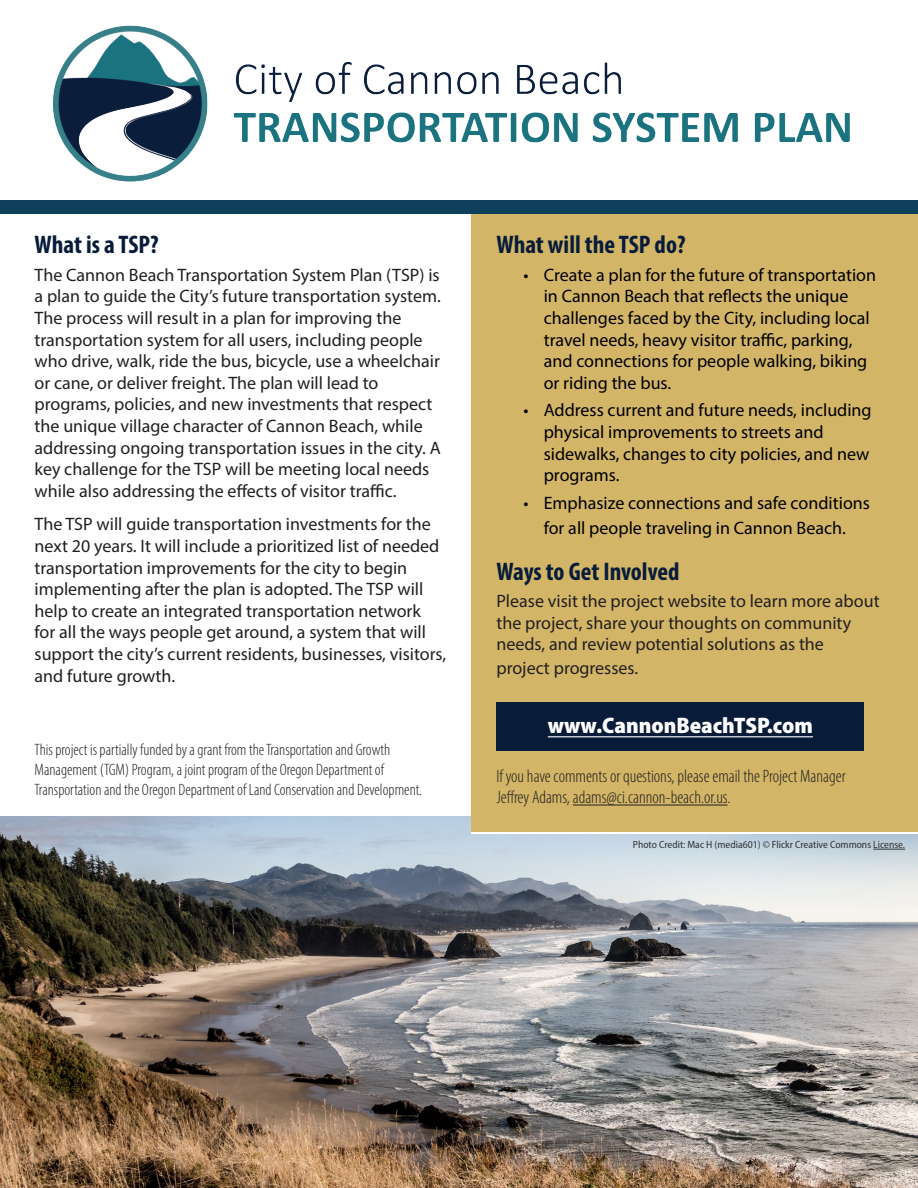
<style>
.page{position:relative;width:918px;height:1188px;background:#fff}
.page>*{position:absolute;margin:0;border:0;box-sizing:border-box;transform-origin:0 0}
.t1{font:700 condensed 25.5px "Myriad Pro";color:#081c3a}
.t2{font:900 semi-condensed 22.5px "Myriad Pro";color:#fff}
.t3{font:18px/21.6px "Myriad Pro";color:#231f20}
.t4{font:18px/21.6px "Myriad Pro";color:#000}
.t5{font:300 condensed 18px/21.6px "Myriad Pro";color:#231f20}
.t6{font:300 condensed 16.5px/19.8px "Myriad Pro";color:#231f20}
.t7{font:semi-condensed 10.5px "Myriad Pro";color:#333}
</style>
<div class="page">
<img style="left:0;top:817px;width:918px;height:371px">
<div style="left:471px;top:212px;width:447px;height:620px;background:#d2b567"></div>
<div style="left:496px;top:702px;width:368px;height:48px;background:#081c3a"></div>
<img style="left:53px;top:26px;width:797px;height:156px">
<hr style="left:873px;top:849px;width:32px;height:1px;background:#333">
<div style="left:0;top:200px;width:918px;height:14px;background:#0e405b"></div>
<hr style="left:573px;top:805px;width:155px;height:1px;background:#231f20">
<hr style="left:548px;top:736px;width:265px;height:1px;background:#fff">
<p class="t1" style="left:35px;top:229px;width:126px">What is a TSP?</p>
<p class="t3" style="left:35px;top:264px;width:408px">The Cannon Beach Transportation System Plan (TSP) is a plan to guide the City’s future transportation system.<br>The process will result in a plan for improving the transportation system for all users, including people who drive, walk, ride the bus, bicycle, use a wheelchair or cane, or deliver freight. The plan will lead to programs, policies, and new investments that respect the unique village character of Cannon Beach, while addressing ongoing transportation issues in the city. A key challenge for the TSP will be meeting local needs while also addressing the effects of visitor traffic.</p>
<p class="t3" style="left:35px;top:513px;width:413px">The TSP will guide transportation investments for the next 20 years. It will include a prioritized list of needed transportation improvements for the city to begin implementing after the plan is adopted. The TSP will help to create an integrated transportation network for all the ways people get around, a system that will support the city’s current residents, businesses, visitors, and future growth.</p>
<p class="t6" style="left:35px;top:740px;width:389px">This project is partially funded by a grant from the Transportation and Growth<br>Management (TGM) Program, a joint program of the Oregon Department of<br>Transportation and the Oregon Department of Land Conservation and Development.</p>
<p class="t1" style="left:496px;top:229px;width:191px">What will the TSP do?</p>
<p class="t4" style="left:544px;top:264px;width:334px;text-indent:-20px">• Create a plan for the future of transportation in Cannon Beach that reflects the unique challenges faced by the City, including local travel needs, heavy visitor traffic, parking, and connections for people walking, biking or riding the bus.</p>
<p class="t4" style="left:544px;top:399px;width:329px;text-indent:-20px">• Address current and future needs, including physical improvements to streets and sidewalks, changes to city policies, and new programs.</p>
<p class="t4" style="left:523px;top:490px;width:348px;line-height:25.2px;text-align:center">• Emphasize connections and safe conditions for all people traveling in Cannon Beach.</p>
<p class="t1" style="left:496px;top:555px;width:185px">Ways to Get Involved</p>
<p class="t3" style="left:496px;top:590px;width:385px">Please visit the project website to learn more about the project, share your thoughts on community needs, and review potential solutions as the</p>
<p class="t3" style="left:496px;top:657px;width:143px">project progresses.</p>
<p class="t2" style="left:548px;top:710px;width:267px">www.CannonBeachTSP.com</p>
<p class="t5" style="left:496px;top:765px;width:351px">If you have comments or questions, please email the Project Manager<br>Jeffrey Adams, adams@ci.cannon-beach.or.us.</p>
<p class="t7" style="left:633px;top:838px;width:274px">Photo Credit: Mac H (media601) © Flickr Creative Commons License.</p>
</div>
